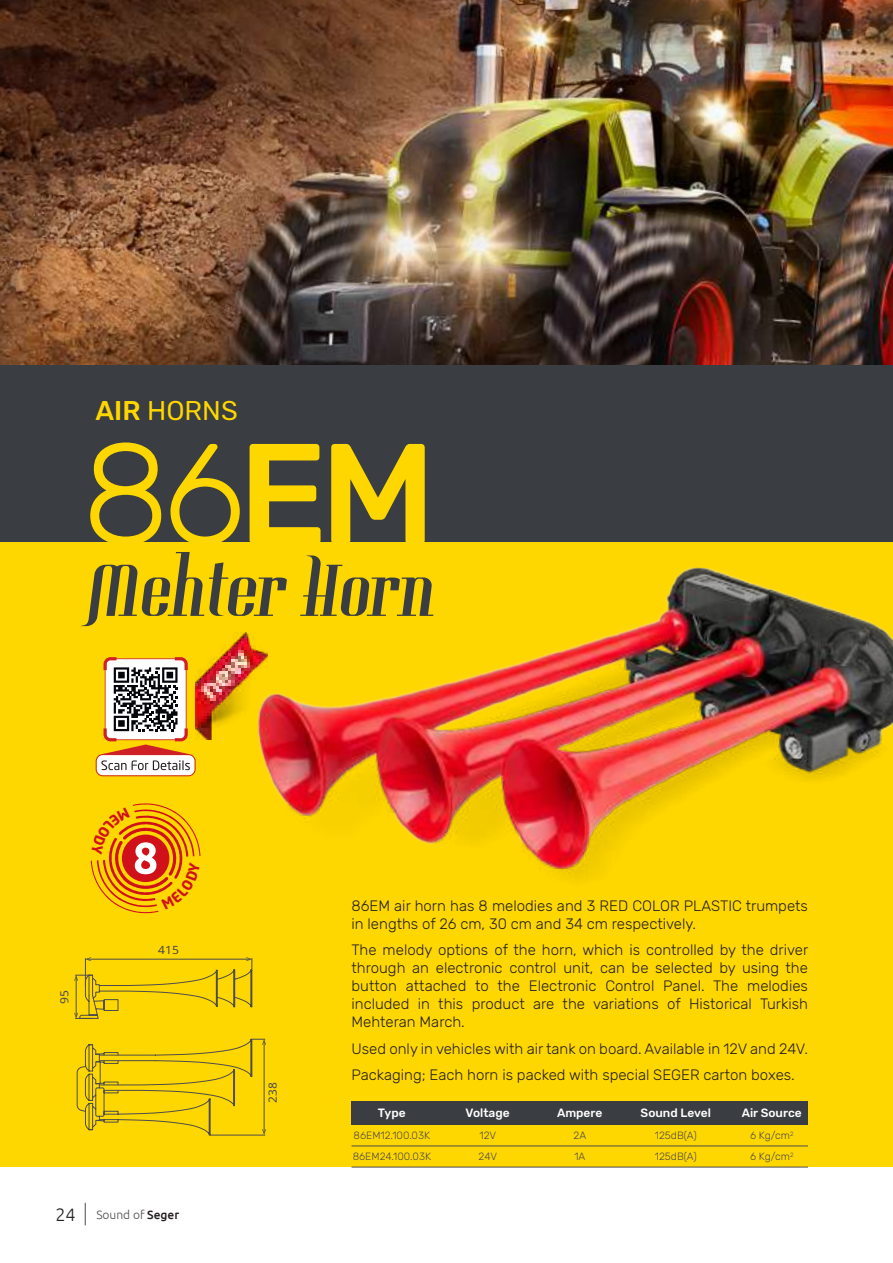
<style>
.page{position:relative;width:893px;height:1263px;background:#fff}
.page>*{position:absolute;margin:0;border:0;box-sizing:border-box;transform-origin:0 0}
.t1{font:300 142.5px "Rubik";color:#ffd700}
.t2{font:27px "Rubik";color:#ffd700}
.t3{font:300 15px/18px "Rubik";color:#241f1f}
.t4{font:500 12px "Rubik";color:#fff}
.t5{font:300 12px "Ubuntu";color:#4e4b4c}
.t6{font:11.4px "Droid Sans";color:#4e4b4c;scale:1.11 1}
.t7{font:300 10.5px/21px "Rubik";color:#4e4b4c}
.s1{font-weight:500}
.s2{font-size:18px;color:#241f1f}
.s3{font-weight:500;color:#241f1f}
</style>
<div class="page">
<svg style="left:85px;top:1203px;width:1px;height:22px"></svg>
<div style="left:0;top:541px;width:893px;height:626px;background:#ffd700"></div>
<img style="left:0;top:0;width:893px;height:366px">
<div style="left:0;top:366px;width:893px;height:176px;background:#3a3d41"></div>
<div style="left:351px;top:1101px;width:457px;height:24px;background:#3a3d41"></div>
<hr style="left:351px;top:1146px;width:457px;height:1px;background:#4e4b4c">
<hr style="left:351px;top:1167px;width:457px;height:1px;background:#4e4b4c">
<hr style="left:210px;top:1135px;width:55px;height:1px;background:#4e4b4c">
<svg style="left:74px;top:957px;width:192px;height:178px"></svg>
<img style="left:258px;top:567px;width:635px;height:311px">
<svg style="left:96px;top:657px;width:100px;height:119px"></svg>
<img style="left:196px;top:633px;width:72px;height:106px">
<svg style="left:81px;top:552px;width:352px;height:74px"></svg>
<svg style="left:91px;top:803px;width:109px;height:111px"></svg>
<h2 class="t2" style="left:96px;top:395px;width:144px"><span class="s1">AIR</span> HORNS</h2>
<h1 class="t1" style="left:82px;top:415px;width:356px">86<span class="s1">EM</span></h1>
<p class="t6" style="left:57px;top:1004px;width:14px;rotate:-90deg">95</p>
<p class="t6" style="left:158px;top:942px;width:20px">415</p>
<p class="t6" style="left:266px;top:1103px;width:20px;rotate:-90deg">238</p>
<p class="t3" style="left:351px;top:897px;width:458px">86EM air horn has 8 melodies and 3 RED COLOR PLASTIC trumpets in lengths of 26 cm, 30 cm and 34 cm respectively.</p>
<p class="t3" style="left:351px;top:941px;width:458px;text-align:justify">The melody options of the horn, which is controlled by the driver through an electronic control unit, can be selected by using the button attached to the Electronic Control Panel. The melodies included in this product are the variations of Historical Turkish Mehteran March.</p>
<p class="t3" style="left:351px;top:1035px;width:458px;line-height:26.5px">Used only in vehicles with air tank on board. Available in 12V and 24V.<br>Packaging; Each horn is packed with special SEGER carton boxes.</p>
<p class="t4" style="left:378px;top:1106px;width:29px">Type</p>
<p class="t7" style="left:353px;top:1125px;width:80px">86EM12.100.03K<br>86EM24.100.03K</p>
<p class="t4" style="left:466px;top:1106px;width:46px">Voltage</p>
<p class="t7" style="left:479px;top:1125px;width:20px">12V<br>24V</p>
<p class="t4" style="left:557px;top:1106px;width:47px">Ampere</p>
<p class="t7" style="left:573px;top:1125px;width:14px">2A<br>1A</p>
<p class="t4" style="left:641px;top:1106px;width:72px">Sound Level</p>
<p class="t7" style="left:655px;top:1125px;width:43px">125dB(A)<br>125dB(A)</p>
<p class="t4" style="left:742px;top:1106px;width:62px">Air Source</p>
<p class="t7" style="left:750px;top:1125px;width:45px">6 Kg/cm<sup>2<br></sup>6 Kg/cm<sup>2</sup></p>
<p class="t5" style="left:55px;top:1207px;width:125px"><span class="s2">24</span> Sound of <span class="s3">Seger</span></p>
</div>
